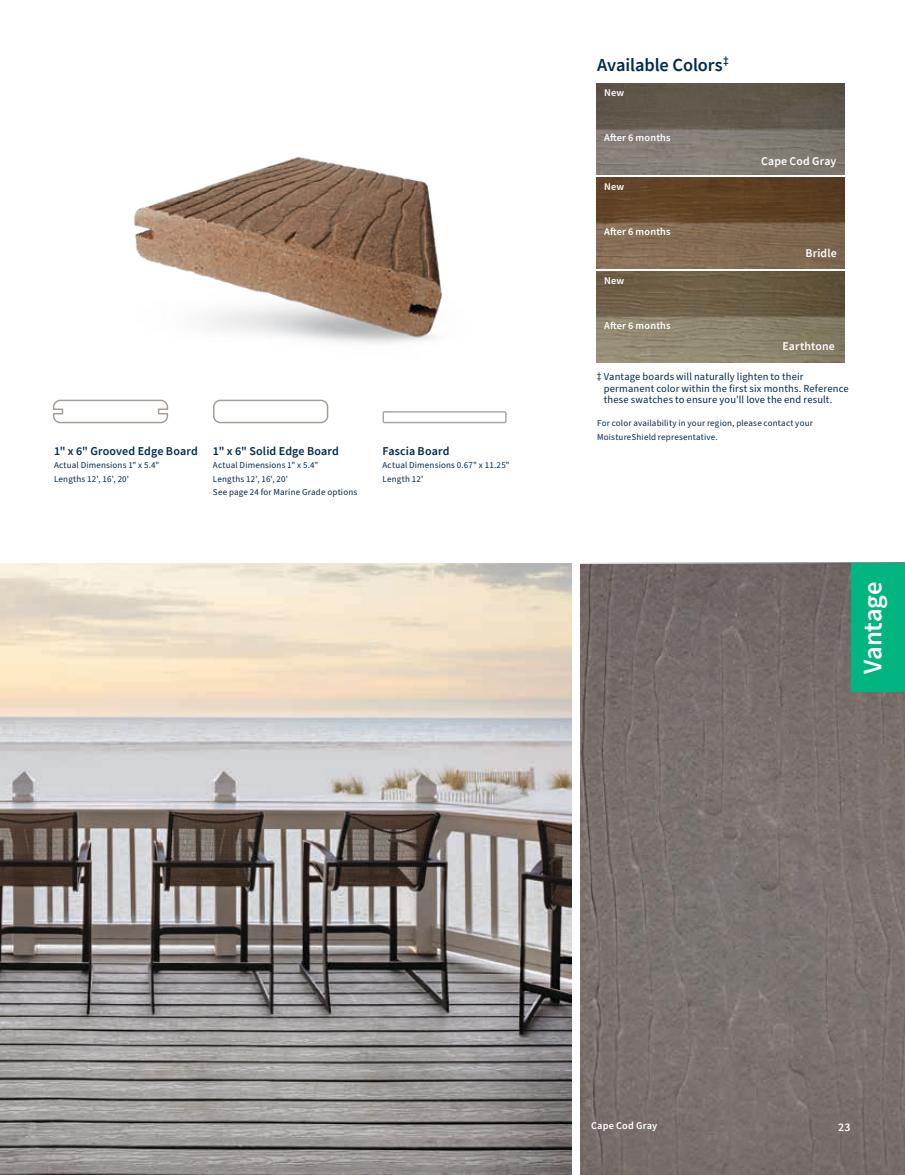
<style>
.page{position:relative;width:905px;height:1175px;background:#fff}
.page>*{position:absolute;margin:0;border:0;box-sizing:border-box;transform-origin:0 0}
.t1{font:600 26.55px "Source Sans Pro";letter-spacing:-.01em;color:#fff}
.t2{font:600 18.45px "Source Sans Pro";letter-spacing:-.005em;color:#002a4e}
.t3{font:600 12px "Source Sans Pro";letter-spacing:.01em;color:#002a4e}
.t4{font:600 11.85px "Source Sans Pro";letter-spacing:.01em;color:#fff}
.t5{font:10.5px/11.9px "Source Sans Pro";letter-spacing:.015em;color:#002a4e}
.t6{font:600 10.35px "Source Sans Pro";letter-spacing:.02em;color:#fff}
.t7{font:9px/13.4px "Source Sans Pro";letter-spacing:.02em;color:#002a4e}
</style>
<div class="page">
<svg style="left:580px;top:562px;width:324px;height:612px;background:#796f6c"></svg>
<div style="left:851px;top:563px;width:53px;height:129px;background:#00b580"></div>
<img style="left:0;top:563px;width:571px;height:611px">
<svg style="left:213px;top:399px;width:115px;height:24px"></svg>
<svg style="left:53px;top:399px;width:115px;height:24px"></svg>
<div style="left:382px;top:411px;width:124px;height:12px;border:1px solid #a5a8aa"></div>
<img style="left:133px;top:157px;width:309px;height:187px">
<img style="left:597px;top:271px;width:247px;height:91px">
<img style="left:597px;top:177px;width:247px;height:91px">
<img style="left:597px;top:84px;width:247px;height:90px">
<h3 class="t3" style="left:54px;top:443px;width:145px">1" x 6" Grooved Edge Board</h3>
<p class="t7" style="left:54px;top:459px;width:107px">Actual Dimensions 1" x 5.4"<br>Lengths 12', 16', 20'</p>
<h3 class="t3" style="left:213px;top:443px;width:127px">1" x 6" Solid Edge Board</h3>
<p class="t7" style="left:213px;top:459px;width:146px">Actual Dimensions 1" x 5.4"<br>Lengths 12', 16', 20'<br>See page 24 for Marine Grade options</p>
<h3 class="t3" style="left:382px;top:443px;width:68px">Fascia Board</h3>
<p class="t7" style="left:382px;top:459px;width:129px">Actual Dimensions 0.67" x 11.25"<br>Length 12'</p>
<h2 class="t2" style="left:597px;top:53px;width:133px">Available Colors<sup>‡</sup></h2>
<p class="t6" style="left:604px;top:85px;width:22px">New</p>
<p class="t6" style="left:604px;top:131px;width:68px">After 6 months</p>
<p class="t6" style="left:604px;top:179px;width:22px">New</p>
<p class="t6" style="left:604px;top:225px;width:68px">After 6 months</p>
<p class="t6" style="left:604px;top:273px;width:22px">New</p>
<p class="t6" style="left:604px;top:319px;width:68px">After 6 months</p>
<h3 class="t4" style="left:761px;top:153px;width:77px">Cape Cod Gray</h3>
<h3 class="t4" style="left:805px;top:245px;width:33px">Bridle</h3>
<h3 class="t4" style="left:782px;top:338px;width:54px">Earthtone</h3>
<p class="t5" style="left:603px;top:371px;width:246px;text-indent:-7px">‡ Vantage boards will naturally lighten to their permanent color within the first six months. Reference these swatches to ensure you’ll love the end result.</p>
<p class="t7" style="left:597px;top:417px;width:217px">For color availability in your region, please contact your<br>MoistureShield representative.</p>
<h1 class="t1" style="left:855px;top:673px;width:94px;rotate:-90deg">Vantage</h1>
<p class="t6" style="left:591px;top:1119px;width:68px">Cape Cod Gray</p>
<h3 class="t4" style="left:838px;top:1119px;width:14px">23</h3>
</div>
